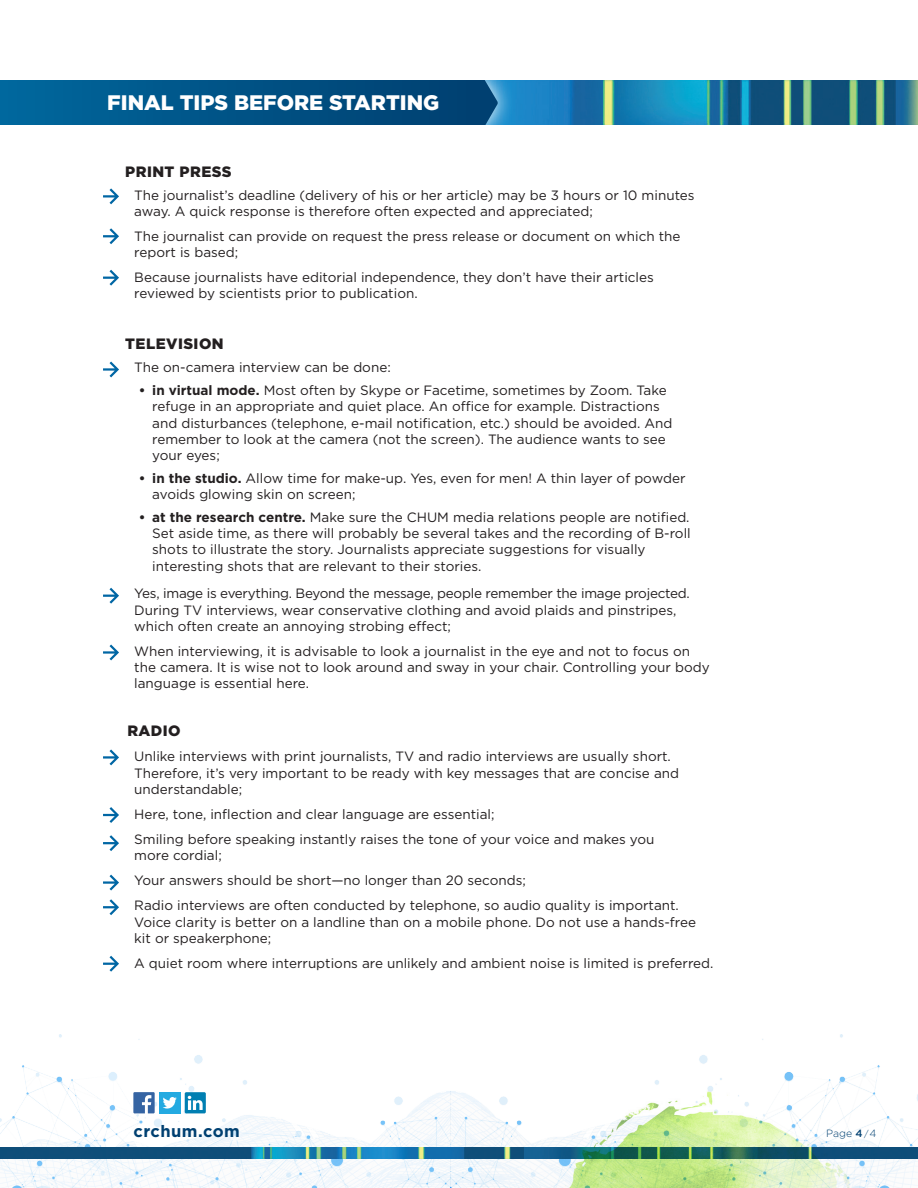
<style>
.page{position:relative;width:918px;height:1188px;background:#fff}
.page>*{position:absolute;margin:0;border:0;box-sizing:border-box;transform-origin:0 0}
.t1{font:900 21px "Gotham";color:#fff}
.t2{font:700 16.5px "Gotham";letter-spacing:.03em;color:#004071}
.t3{font:900 15px "Gotham";letter-spacing:.03em;color:#231f20}
.t4{font:13.5px/16.2px "Gotham";color:#231f20}
.t5{font:300 10.5px "Gotham";color:#004071}
.s1{font-weight:700}
.s2{font-weight:500}
.s3{font-size:9px}
</style>
<div class="page">
<img style="left:0;top:1034px;width:918px;height:154px">
<img style="left:0;top:1148px;width:482px;height:10px">
<img style="left:909px;top:1148px;width:9px;height:10px">
<img style="left:515px;top:80px;width:403px;height:45px">
<svg style="left:0;top:80px;width:498px;height:45px;background:#015386"></svg>
<svg style="left:103px;top:188px;width:16px;height:16px"></svg>
<svg style="left:103px;top:270px;width:16px;height:16px"></svg>
<svg style="left:103px;top:228px;width:16px;height:16px"></svg>
<svg style="left:103px;top:362px;width:16px;height:15px"></svg>
<svg style="left:103px;top:588px;width:16px;height:16px"></svg>
<svg style="left:103px;top:645px;width:16px;height:15px"></svg>
<svg style="left:103px;top:749px;width:16px;height:16px"></svg>
<svg style="left:103px;top:807px;width:16px;height:16px"></svg>
<svg style="left:103px;top:835px;width:16px;height:16px"></svg>
<svg style="left:103px;top:875px;width:16px;height:16px"></svg>
<svg style="left:103px;top:899px;width:16px;height:16px"></svg>
<svg style="left:103px;top:956px;width:16px;height:16px"></svg>
<svg style="left:106px;top:1071px;width:15px;height:13px"></svg>
<img style="left:482px;top:1034px;width:427px;height:154px">
<svg style="left:230px;top:1129px;width:10px;height:12px"></svg>
<div style="left:159px;top:1092px;width:21px;height:21px;background:#24aae1"></div>
<svg style="left:163px;top:1097px;width:14px;height:12px"></svg>
<svg style="left:133px;top:1092px;width:22px;height:21px"></svg>
<div style="left:185px;top:1092px;width:21px;height:21px;background:#007fb2;border-radius:2px"></div>
<svg style="left:188px;top:1096px;width:15px;height:14px"></svg>
<h1 class="t1" style="left:107px;top:88px;width:334px">FINAL TIPS BEFORE STARTING</h1>
<p class="t3" style="left:125px;top:161px;width:108px">PRINT PRESS</p>
<p class="t4" style="left:134px;top:186px;width:562px;text-indent:-27px">• The journalist’s deadline (delivery of his or her article) may be 3 hours or 10 minutes away. A quick response is therefore often expected and appreciated;</p>
<p class="t4" style="left:134px;top:228px;width:548px;text-indent:-27px">• The journalist can provide on request the press release or document on which the report is based;</p>
<p class="t4" style="left:134px;top:269px;width:521px;text-indent:-27px">• Because journalists have editorial independence, they don’t have their articles reviewed by scientists prior to publication.</p>
<p class="t3" style="left:125px;top:334px;width:100px">TELEVISION</p>
<p class="t4" style="left:134px;top:359px;width:258px">The on-camera interview can be done:</p>
<p class="t4" style="left:152px;top:382px;width:522px;text-indent:-14px"><span class="s1">• in virtual mode.</span> Most often by Skype or Facetime, sometimes by Zoom. Take refuge in an appropriate and quiet place. An office for example. Distractions and disturbances (telephone, e-mail notification, etc.) should be avoided. And remember to look at the camera (not the screen). The audience wants to see your eyes;</p>
<p class="t4" style="left:152px;top:470px;width:535px;text-indent:-14px"><span class="s1">• in the studio.</span> Allow time for make-up. Yes, even for men! A thin layer of powder avoids glowing skin on screen;</p>
<p class="t4" style="left:152px;top:509px;width:540px;text-indent:-14px"><span class="s1">• at the research centre.</span> Make sure the CHUM media relations people are notified.<br>Set aside time, as there will probably be several takes and the recording of B-roll shots to illustrate the story. Journalists appreciate suggestions for visually interesting shots that are relevant to their stories.</p>
<p class="t4" style="left:134px;top:585px;width:557px">Yes, image is everything. Beyond the message, people remember the image projected.<br>During TV interviews, wear conservative clothing and avoid plaids and pinstripes, which often create an annoying strobing effect;</p>
<p class="t4" style="left:134px;top:643px;width:577px">When interviewing, it is advisable to look a journalist in the eye and not to focus on the camera. It is wise not to look around and sway in your chair. Controlling your body language is essential here.</p>
<p class="t3" style="left:128px;top:721px;width:55px">RADIO</p>
<p class="t4" style="left:134px;top:748px;width:546px">Unlike interviews with print journalists, TV and radio interviews are usually short.<br>Therefore, it’s very important to be ready with key messages that are concise and understandable;</p>
<p class="t4" style="left:134px;top:801px;width:522px;line-height:25px">Here, tone, inflection and clear language are essential;<br>Smiling before speaking instantly raises the tone of your voice and makes you</p>
<p class="t4" style="left:134px;top:843px;width:546px;line-height:25px">more cordial;<br>Your answers should be short—no longer than 20 seconds;<br>Radio interviews are often conducted by telephone, so audio quality is important.</p>
<p class="t4" style="left:134px;top:913px;width:563px">Voice clarity is better on a landline than on a mobile phone. Do not use a hands-free kit or speakerphone;</p>
<p class="t4" style="left:134px;top:955px;width:581px">A quiet room where interruptions are unlikely and ambient noise is limited is preferred.</p>
<p class="t2" style="left:133px;top:1120px;width:108px">crchum.com</p>
<p class="t5" style="left:826px;top:1127px;width:52px">Page <span class="s2">4</span> <span class="s3">/</span> 4</p>
</div>
